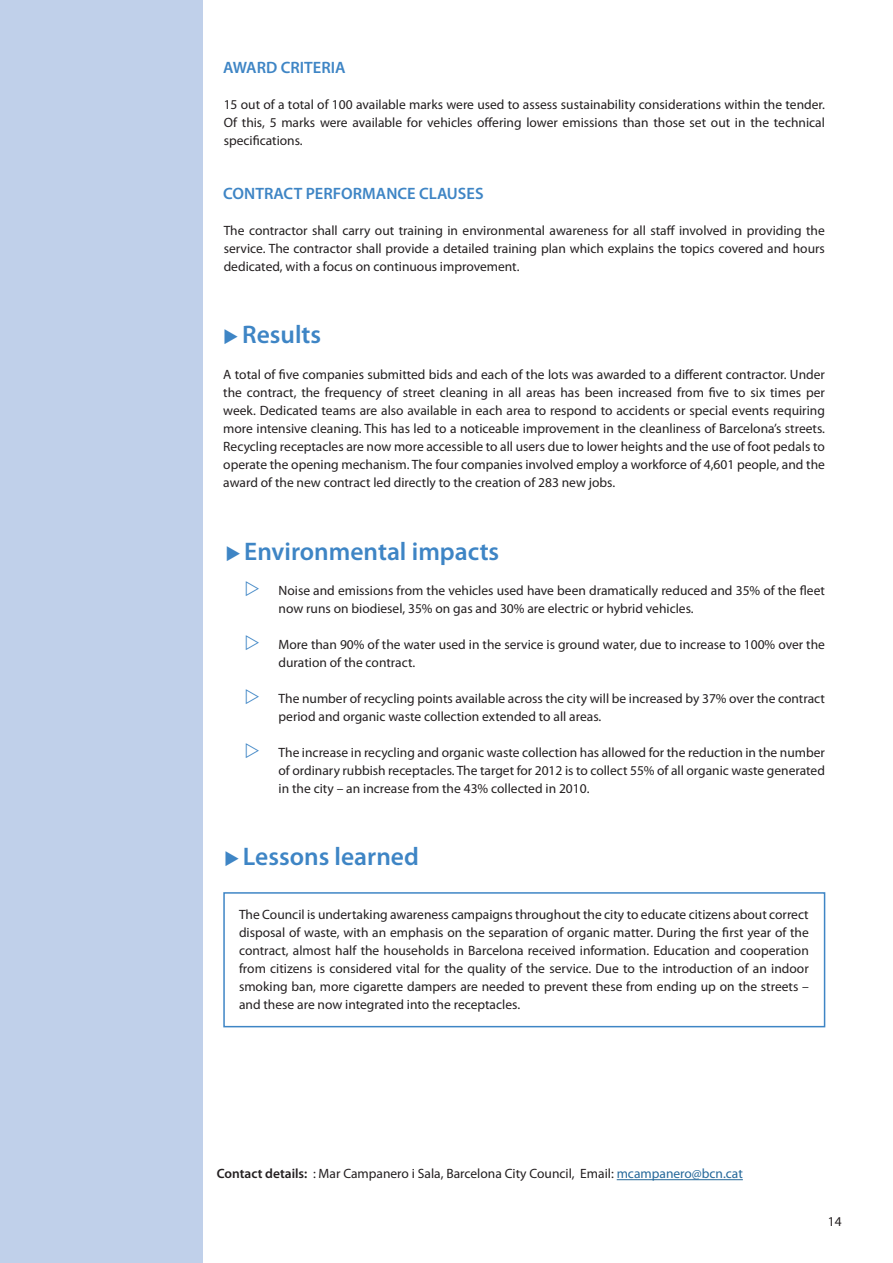
<style>
.page{position:relative;width:893px;height:1263px;background:#fff}
.page>*{position:absolute;margin:0;border:0;box-sizing:border-box;transform-origin:0 0}
.t1{font:600 25.5px "Myriad Pro";color:#3e85c5}
.t2{font:600 16.5px "Myriad Pro";color:#3e85c5}
.t3{font:13.5px/18px "Myriad Pro";color:#231f20;text-align:justify}
.s1{font-weight:600}
.s2{color:#25689a}
</style>
<div class="page">
<hr style="left:617px;top:1179px;width:126px;height:1px;background:#25689a">
<div style="left:223px;top:892px;width:602px;height:135px;border:2px solid #3e85c5"></div>
<div style="left:0;top:0;width:202px;height:1263px;background:#c0d0ea"></div>
<p class="t2" style="left:223px;top:57px;width:124px">AWARD CRITERIA</p>
<p class="t3" style="left:224px;top:96px;width:603px">15 out of a total of 100 available marks were used to assess sustainability considerations within the tender.<br>Of this, 5 marks were available for vehicles offering lower emissions than those set out in the technical specifications.</p>
<p class="t2" style="left:223px;top:183px;width:262px">CONTRACT PERFORMANCE CLAUSES</p>
<p class="t3" style="left:224px;top:222px;width:603px">The contractor shall carry out training in environmental awareness for all staff involved in providing the service. The contractor shall provide a detailed training plan which explains the topics covered and hours dedicated, with a focus on continuous improvement.</p>
<h1 class="t1" style="left:223px;top:318px;width:99px">◆ Results</h1>
<p class="t3" style="left:223px;top:366px;width:603px">A total of five companies submitted bids and each of the lots was awarded to a different contractor. Under the contract, the frequency of street cleaning in all areas has been increased from five to six times per week. Dedicated teams are also available in each area to respond to accidents or special events requiring more intensive cleaning. This has led to a noticeable improvement in the cleanliness of Barcelona’s streets.<br>Recycling receptacles are now more accessible to all users due to lower heights and the use of foot pedals to operate the opening mechanism. The four companies involved employ a workforce of 4,601 people, and the award of the new contract led directly to the creation of 283 new jobs.</p>
<h1 class="t1" style="left:225px;top:536px;width:275px">◆ Environmental impacts</h1>
<p class="t3" style="left:279px;top:582px;width:548px">Noise and emissions from the vehicles used have been dramatically reduced and 35% of the fleet now runs on biodiesel, 35% on gas and 30% are electric or hybrid vehicles.</p>
<p class="t3" style="left:279px;top:636px;width:548px">More than 90% of the water used in the service is ground water, due to increase to 100% over the duration of the contract.</p>
<p class="t3" style="left:279px;top:690px;width:548px">The number of recycling points available across the city will be increased by 37% over the contract period and organic waste collection extended to all areas.</p>
<p class="t3" style="left:279px;top:744px;width:548px">The increase in recycling and organic waste collection has allowed for the reduction in the number of ordinary rubbish receptacles. The target for 2012 is to collect 55% of all organic waste generated in the city – an increase from the 43% collected in 2010.</p>
<h1 class="t1" style="left:224px;top:840px;width:196px">◆ Lessons learned</h1>
<p class="t3" style="left:239px;top:906px;width:571px">The Council is undertaking awareness campaigns throughout the city to educate citizens about correct disposal of waste, with an emphasis on the separation of organic matter. During the first year of the contract, almost half the households in Barcelona received information. Education and cooperation from citizens is considered vital for the quality of the service. Due to the introduction of an indoor smoking ban, more cigarette dampers are needed to prevent these from ending up on the streets – and these are now integrated into the receptacles.</p>
<p class="t3" style="left:217px;top:1164px;width:527px"><span class="s1">Contact details:</span> : Mar Campanero i Sala, Barcelona City Council, Email: <span class="s2">mcampanero@bcn.cat</span></p>
<p class="t3" style="left:828px;top:1212px;width:15px">14</p>
</div>
